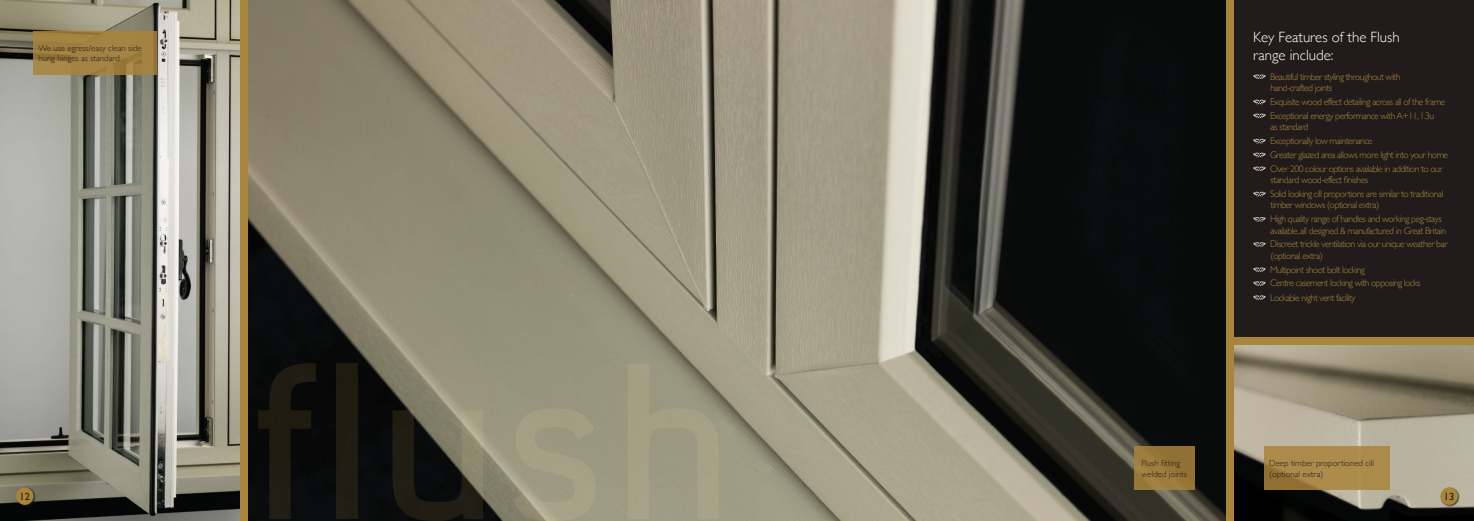
<style>
.page{position:relative;width:1474px;height:521px;background:#fff}
.page>*{position:absolute;margin:0;border:0;box-sizing:border-box;transform-origin:0 0}
.t1{font:300 14.88px/17.8px "Gill Sans";color:#fff}
.t2{font:10.5px "Gill Sans";color:#231f20}
.t3{font:300 9.62px/13.8px "Gill Sans";letter-spacing:-.05em;color:#a9843b}
.t4{font:300 8.75px/10.5px "Gill Sans";color:#231f20}
</style>
<div class="page">
<img style="left:0;top:0;width:1225px;height:521px">
<div style="left:1228px;top:0;width:245px;height:521px;background:#211c1b"></div>
<img style="left:1233px;top:345px;width:240px;height:176px">
<div style="left:16px;top:487px;width:19px;height:20px;background:#231f20;opacity:.75"></div>
<div style="left:16px;top:487px;width:17px;height:18px;background:#a9843b;border-radius:50%"></div>
<div style="left:1440px;top:487px;width:19px;height:20px;background:#231f20;opacity:.75"></div>
<div style="left:1440px;top:487px;width:17px;height:18px;background:#a9843b;border-radius:50%"></div>
<svg style="left:1264px;top:446px;width:125px;height:44px;background:#a78747"></svg>
<div style="left:1228px;top:337px;width:245px;height:8px;background:#a9843b"></div>
<div style="left:241px;top:0;width:7px;height:521px;background:#a9843b"></div>
<div style="left:1225px;top:0;width:8px;height:521px;background:#a9843b"></div>
<svg style="left:33px;top:32px;width:124px;height:43px;background:#a08040"></svg>
<svg style="left:1253px;top:74px;width:12px;height:5px"></svg>
<svg style="left:1253px;top:100px;width:12px;height:4px"></svg>
<svg style="left:1253px;top:114px;width:12px;height:4px"></svg>
<svg style="left:1253px;top:139px;width:12px;height:4px"></svg>
<svg style="left:1253px;top:153px;width:12px;height:4px"></svg>
<svg style="left:1253px;top:166px;width:12px;height:5px"></svg>
<svg style="left:1253px;top:192px;width:12px;height:4px"></svg>
<svg style="left:1253px;top:217px;width:12px;height:4px"></svg>
<svg style="left:1253px;top:242px;width:12px;height:5px"></svg>
<svg style="left:1253px;top:267px;width:12px;height:5px"></svg>
<svg style="left:1253px;top:281px;width:12px;height:5px"></svg>
<svg style="left:1253px;top:295px;width:12px;height:5px"></svg>
<svg style="left:258px;top:363px;width:58px;height:156px;background:#12110d"></svg>
<div style="left:336px;top:364px;width:22px;height:155px;background:#201c11"></div>
<svg style="left:392px;top:410px;width:91px;height:111px;background:#3c3a2f"></svg>
<svg style="left:513px;top:408px;width:82px;height:113px;background:#a09b82"></svg>
<svg style="left:627px;top:364px;width:91px;height:155px;background:#9e9a81"></svg>
<div style="left:1134px;top:446px;width:60px;height:44px;background:#977738"></div>
<p class="t4" style="left:38px;top:42px;width:105px">We use egress/easy clean side hung hinges as standard</p>
<p class="t4" style="left:1141px;top:457px;width:47px">Flush fitting welded joints</p>
<h1 class="t1" style="left:1253px;top:27px;width:148px">Key Features of the Flush range include:</h1>
<p class="t3" style="left:1269px;top:70px;width:132px;line-height:11.4px">Beautiful timber styling throughout with hand-crafted joints</p>
<p class="t3" style="left:1269px;top:94px;width:177px">Exquisite wood effect detailing across all of the frame<br>Exceptional energy performance with A+11, 1.3u</p>
<p class="t3" style="left:1269px;top:120px;width:180px">as standard<br>Exceptionally low maintenance<br>Greater glazed area allows more light into your home Over 200 colour options available in addition to our</p>
<p class="t3" style="left:1269px;top:172px;width:175px">standard wood-effect finishes<br>Solid looking cill proportions are similar to traditional</p>
<p class="t3" style="left:1269px;top:198px;width:173px">timber windows (optional extra)<br>High quality range of handles and working peg-stays</p>
<p class="t3" style="left:1269px;top:223px;width:179px">available, all designed &amp; manufactured in Great Britain<br>Discreet trickle ventilation via our unique weather bar</p>
<p class="t3" style="left:1269px;top:248px;width:152px">(optional extra)<br>Multipoint shoot bolt locking<br>Centre casement locking with opposing locks<br>Lockable night vent facility</p>
<p class="t4" style="left:1269px;top:457px;width:106px">Deep timber proportioned cill (optional extra)</p>
<p class="t2" style="left:20px;top:490px;width:12px">12</p>
<p class="t2" style="left:1443px;top:490px;width:12px">13</p>
</div>
